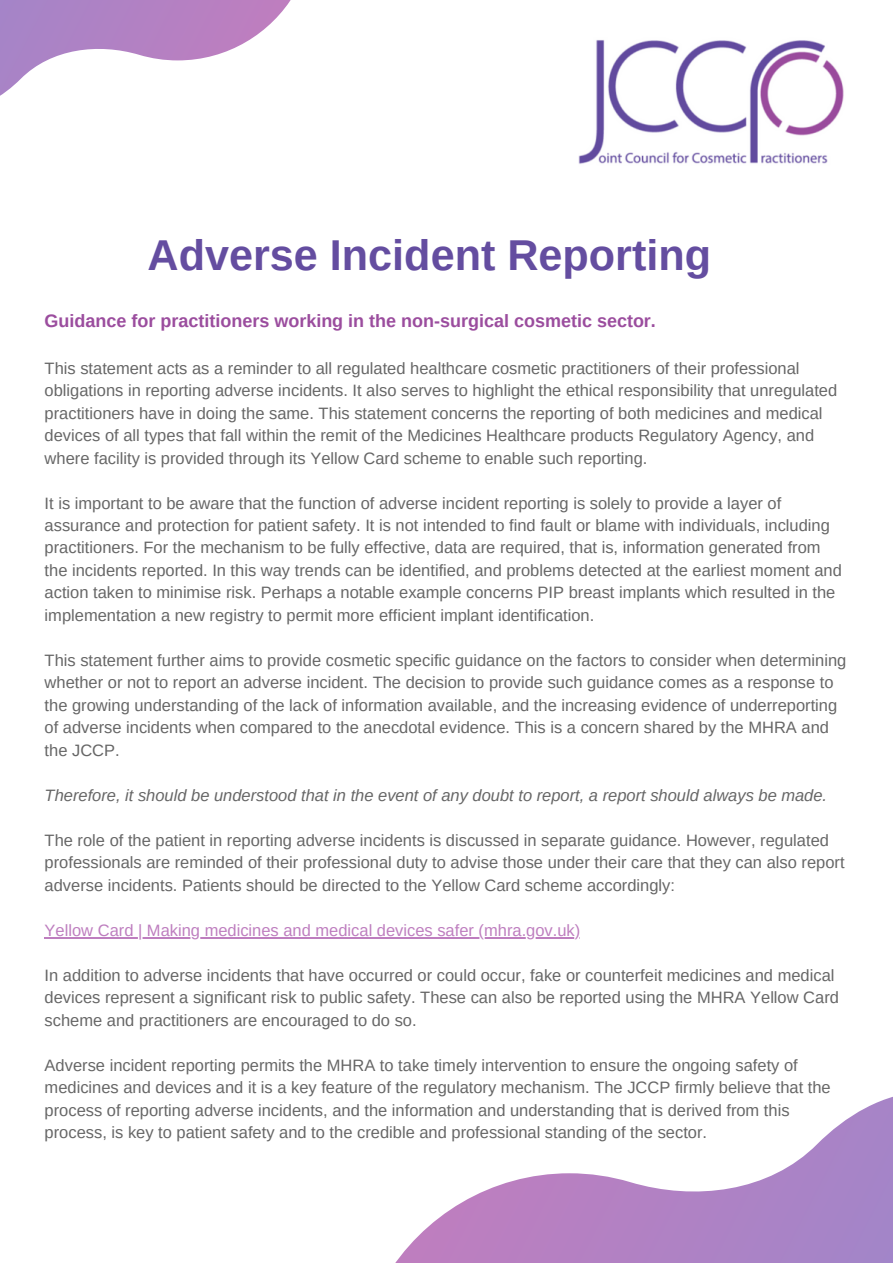
<style>
.page{position:relative;width:893px;height:1264px;background:#fff}
.page>*{position:absolute;margin:0;border:0;box-sizing:border-box;transform-origin:0 0}
.t1{font:700 43.2px "Arimo";color:#644da0}
.t2{font:700 18px "Arimo";color:#9b4d9e}
.t3{font:16.5px/22.5px "Arimo";color:#666}
.t4{font:italic 16.5px "Arimo";color:#666}
.t5{font:16.5px "Arimo";color:#be7ebf}
</style>
<div class="page">
<svg style="left:0;top:0;width:291px;height:96px"></svg>
<img style="left:578px;top:40px;width:266px;height:124px">
<hr style="left:45px;top:937px;width:535px;height:1px;background:#be7ebf">
<svg style="left:396px;top:1097px;width:496px;height:165px"></svg>
<h1 class="t1" style="left:148px;top:231px;width:565px">Adverse Incident Reporting</h1>
<p class="t2" style="left:45px;top:311px;width:612px">Guidance for practitioners working in the non-surgical cosmetic sector.</p>
<p class="t3" style="left:45px;top:356px;width:794px">This statement acts as a reminder to all regulated healthcare cosmetic practitioners of their professional obligations in reporting adverse incidents. It also serves to highlight the ethical responsibility that unregulated practitioners have in doing the same. This statement concerns the reporting of both medicines and medical devices of all types that fall within the remit of the Medicines Healthcare products Regulatory Agency, and where facility is provided through its Yellow Card scheme to enable such reporting.</p>
<p class="t3" style="left:45px;top:491px;width:798px">It is important to be aware that the function of adverse incident reporting is solely to provide a layer of assurance and protection for patient safety. It is not intended to find fault or blame with individuals, including practitioners. For the mechanism to be fully effective, data are required, that is, information generated from the incidents reported. In this way trends can be identified, and problems detected at the earliest moment and action taken to minimise risk. Perhaps a notable example concerns PIP breast implants which resulted in the implementation a new registry to permit more efficient implant identification.</p>
<p class="t3" style="left:45px;top:649px;width:803px">This statement further aims to provide cosmetic specific guidance on the factors to consider when determining whether or not to report an adverse incident. The decision to provide such guidance comes as a response to the growing understanding of the lack of information available, and the increasing evidence of underreporting of adverse incidents when compared to the anecdotal evidence. This is a concern shared by the MHRA and the JCCP.</p>
<p class="t4" style="left:45px;top:786px;width:784px">Therefore, it should be understood that in the event of any doubt to report, a report should always be made.</p>
<p class="t3" style="left:45px;top:828px;width:801px">The role of the patient in reporting adverse incidents is discussed in separate guidance. However, regulated professionals are reminded of their professional duty to advise those under their care that they can also report adverse incidents. Patients should be directed to the Yellow Card scheme accordingly:</p>
<p class="t5" style="left:45px;top:920px;width:537px">Yellow Card | Making medicines and medical devices safer (mhra.gov.uk)</p>
<p class="t3" style="left:45px;top:963px;width:795px">In addition to adverse incidents that have occurred or could occur, fake or counterfeit medicines and medical devices represent a significant risk to public safety. These can also be reported using the MHRA Yellow Card scheme and practitioners are encouraged to do so.</p>
<p class="t3" style="left:45px;top:1053px;width:787px">Adverse incident reporting permits the MHRA to take timely intervention to ensure the ongoing safety of medicines and devices and it is a key feature of the regulatory mechanism. The JCCP firmly believe that the process of reporting adverse incidents, and the information and understanding that is derived from this process, is key to patient safety and to the credible and professional standing of the sector.</p>
</div>
